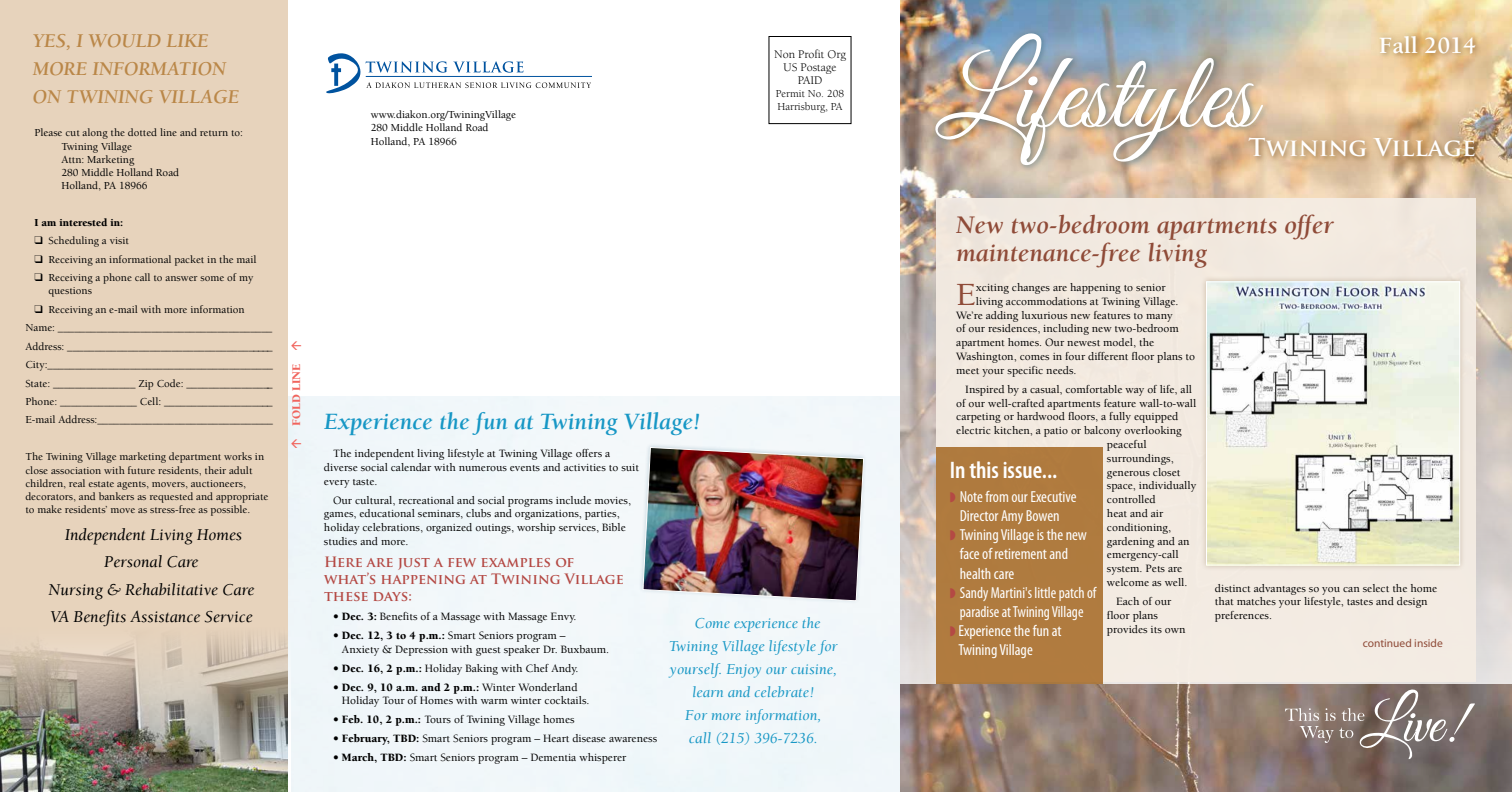
<style>
.page{position:relative;width:1512px;height:792px;background:#fff}
.page>*{position:absolute;margin:0;border:0;box-sizing:border-box;transform-origin:0 0}
.t1{font:110px "Great Vibes";color:#fff}
.t2{font:500 33.2px "Berkeley Std";color:#8f4b38}
.t3{font:italic 700 26px/28px "Berkeley Std";color:#8f4b38}
.t4{font:italic 700 24px "Berkeley Std";color:#1797c5}
.t5{font:700 24px "Trajan Pro";color:#fff}
.t6{font:600 condensed 24px "Myriad Pro";color:#fff}
.t7{font:700 24px "Berkeley Std";color:#fff}
.t8{font:italic 700 20px/28px "Berkeley Std";color:#ba8748}
.t9{font:italic 17px/27.2px "Berkeley Std";color:#000;text-align:center}
.t10{font:condensed 16px/19.2px "Myriad Pro";color:#fff}
.t11{font:italic 15.5px/23px "Berkeley Std";color:#1797c5;text-align:center}
.t12{font:700 14px/16.8px "Trajan Pro";color:#b44944}
.t13{font:12px/13px "Berkeley Std";color:#000;text-align:center}
.t14{font:900 12px "Berkeley Std";color:#f1645d}
.t15{font:500 11.5px/13.8px "Berkeley Std";color:#000}
.t16{font:11.5px "Myriad Pro";color:#8f4b38}
.t17{font:500 11px/13.2px "Berkeley Std";color:#000}
.t18{font:11px/13.2px "Berkeley Std";color:#000}
.t19{font:900 11px "Berkeley Std";color:#000}
.s1{font-weight:900}
</style>
<div class="page">
<img style="left:900px;top:0;width:612px;height:792px">
<div style="left:923px;top:21px;width:351px;height:156px;background:#ba8748;opacity:.5"></div>
<div style="left:1229px;top:118px;width:266px;height:59px;background:#ba8748;opacity:.4"></div>
<div style="left:1360px;top:16px;width:135px;height:58px;background:#ba8748;opacity:.4"></div>
<div style="left:0;top:0;width:288px;height:792px;background:#e7d3bc"></div>
<hr style="left:366px;top:76px;width:226px;height:1px;background:#00539f">
<svg style="left:326px;top:53px;width:265px;height:41px"></svg>
<div style="left:936px;top:198px;width:540px;height:484px;background:#f5ede4"></div>
<svg style="left:1285px;top:684px;width:190px;height:76px;background:#8a7b75"></svg>
<img style="left:0;top:635px;width:288px;height:157px">
<div style="left:768px;top:36px;width:84px;height:88px;border:1px solid #000"></div>
<div style="left:936px;top:447px;width:166px;height:237px;background:#b07b3f"></div>
<div style="left:1200px;top:276px;width:266px;height:295px;background:#6c4e23;opacity:.3"></div>
<img style="left:1208px;top:283px;width:250px;height:281px">
<div style="left:1206px;top:281px;width:254px;height:285px;border:1px solid #fff"></div>
<img style="left:638px;top:443px;width:231px;height:163px">
<svg style="left:291px;top:439px;width:10px;height:9px"></svg>
<h3 class="t8" style="left:33px;top:28px;width:208px">YES, I WOULD LIKE<br>MORE INFORMATION<br>ON TWINING VILLAGE</h3>
<p class="t17" style="left:61px;top:127px;width:183px;text-indent:-27px">Please cut along the dotted line and return to:<br>Twining Village<br>Attn: Marketing<br>280 Middle Holland Road<br>Holland, PA 18966</p>
<p class="t19" style="left:34px;top:217px;width:90px">I am interested in:</p>
<p class="t17" style="left:34px;top:235px;width:96px">❑ Scheduling a visit</p>
<p class="t17" style="left:34px;top:253px;width:224px">❑ Receiving an informational packet in the mail</p>
<p class="t17" style="left:48px;top:271px;width:206px;text-indent:-14px">❑ Receiving a phone call to answer some of my questions</p>
<p class="t17" style="left:25px;top:300px;width:249px;line-height:18.4px;text-indent:9px">❑ Receiving an e-mail with more information Name: _______________________________________ Address: ______________________________________ City:_________________________________________ State: _______________ Zip Code: ________________ Phone: ______________ Cell: ____________________ E-mail Address:________________________________</p>
<p class="t17" style="left:25px;top:450px;width:245px">The Twining Village marketing department works in close association with future residents, their adult children, real estate agents, movers, auctioneers, decorators, and bankers as requested and appropriate to make residents’ move as stress-free as possible.</p>
<h3 class="t9" style="left:49px;top:522px;width:207px">Independent Living Homes<br>Personal Care<br>Nursing &amp; Rehabilitative Care<br>VA Benefits Assistance Service</h3>
<p class="t14" style="left:290px;top:426px;width:64px;rotate:-90deg">FOLD LINE</p>
<p class="t17" style="left:371px;top:108px;width:147px">www.diakon.org/TwiningVillage<br>280 Middle Holland Road<br>Holland, PA 18966</p>
<p class="t13" style="left:774px;top:48px;width:73px">Non Profit Org<br>US Postage<br>PAID</p>
<p class="t18" style="left:776px;top:87px;width:70px">Permit No. 208<br>Harrisburg, PA</p>
<h3 class="t4" style="left:324px;top:408px;width:378px">Experience the fun at Twining Village!</h3>
<p class="t15" style="left:324px;top:447px;width:317px;text-indent:9px">The independent living lifestyle at Twining Village offers a diverse social calendar with numerous events and activities to suit every taste.</p>
<p class="t15" style="left:324px;top:493px;width:309px;text-indent:9px">Our cultural, recreational and social programs include movies, games, educational seminars, clubs and organizations, parties, holiday celebrations, organized outings, worship services, Bible studies and more.</p>
<p class="t12" style="left:324px;top:554px;width:302px">Here are just a few examples of what’s happening at Twining Village these days:</p>
<p class="t15" style="left:333px;top:609px;width:245px"><span class="s1">• Dec. 3:</span> Benefits of a Massage with Massage Envy.</p>
<p class="t15" style="left:342px;top:628px;width:269px;text-indent:-9px"><span class="s1">• Dec. 12, 3 to 4 p.m.:</span> Smart Seniors program –<br>Anxiety &amp; Depression with guest speaker Dr. Buxbaum.</p>
<p class="t15" style="left:333px;top:661px;width:247px"><span class="s1">• Dec. 16, 2 p.m.:</span> Holiday Baking with Chef Andy.</p>
<p class="t15" style="left:342px;top:680px;width:249px;text-indent:-9px"><span class="s1">• Dec. 9, 10 a.m. and 2 p.m.:</span> Winter Wonderland<br>Holiday Tour of Homes with warm winter cocktails.</p>
<p class="t15" style="left:333px;top:713px;width:243px"><span class="s1">• Feb. 10, 2 p.m.:</span> Tours of Twining Village homes</p>
<p class="t15" style="left:333px;top:732px;width:326px"><span class="s1">• February, TBD:</span> Smart Seniors program – Heart disease awareness</p>
<p class="t15" style="left:333px;top:751px;width:295px"><span class="s1">• March, TBD:</span> Smart Seniors program – Dementia whisperer</p>
<h3 class="t11" style="left:669px;top:612px;width:170px">Come experience the<br>Twining Village lifestyle for yourself. Enjoy our cuisine, learn and celebrate!<br>For more information,<br>call (215) 396-7236.</h3>
<h1 class="t1" style="left:936px;top:33px;width:320px">Lifestyles</h1>
<h3 class="t7" style="left:1379px;top:33px;width:99px">Fall 2014</h3>
<h3 class="t5" style="left:1248px;top:133px;width:229px">Twining Village</h3>
<h3 class="t3" style="left:956px;top:211px;width:379px">New two-bedroom apartments offer maintenance-free living</h3>
<h2 class="t2" style="left:956px;top:277px;width:21px">E</h2>
<p class="t15" style="left:976px;top:281px;width:191px">xciting changes are happening to senior</p>
<p class="t15" style="left:976px;top:295px;width:204px">living accommodations at Twining Village.</p>
<p class="t15" style="left:956px;top:308px;width:218px">We’re adding luxurious new features to many</p>
<p class="t15" style="left:956px;top:322px;width:224px">of our residences, including new two-bedroom</p>
<p class="t15" style="left:956px;top:336px;width:199px">apartment homes. Our newest model, the</p>
<p class="t15" style="left:956px;top:350px;width:240px">Washington, comes in four different floor plans to</p>
<p class="t15" style="left:956px;top:364px;width:122px">meet your specific needs.</p>
<p class="t15" style="left:965px;top:383px;width:228px">Inspired by a casual, comfortable way of life, all</p>
<p class="t15" style="left:956px;top:396px;width:242px">of our well-crafted apartments feature wall-to-wall</p>
<p class="t15" style="left:956px;top:410px;width:224px">carpeting or hardwood floors, a fully equipped</p>
<p class="t15" style="left:956px;top:424px;width:227px">electric kitchen, a patio or balcony overlooking</p>
<p class="t15" style="left:1107px;top:438px;width:41px">peaceful</p>
<p class="t15" style="left:1107px;top:452px;width:68px">surroundings,</p>
<p class="t15" style="left:1107px;top:465px;width:75px">generous closet</p>
<p class="t15" style="left:1107px;top:479px;width:91px">space, individually</p>
<p class="t15" style="left:1107px;top:493px;width:50px">controlled</p>
<p class="t15" style="left:1107px;top:507px;width:58px">heat and air</p>
<p class="t15" style="left:1107px;top:521px;width:66px">conditioning,</p>
<p class="t15" style="left:1107px;top:534px;width:84px">gardening and an</p>
<p class="t15" style="left:1107px;top:548px;width:73px">emergency-call</p>
<p class="t15" style="left:1107px;top:562px;width:77px">system. Pets are</p>
<p class="t15" style="left:1107px;top:576px;width:82px">welcome as well.</p>
<p class="t15" style="left:1107px;top:595px;width:80px;text-indent:9px">Each of our floor plans provides its own</p>
<h3 class="t6" style="left:950px;top:455px;width:109px">In this issue...</h3>
<h3 class="t10" style="left:958px;top:487px;width:139px">Note from our Executive<br>Director Amy Bowen<br>Twining Village is the new face of retirement and health care<br>Sandy Martini's little patch of paradise at Twining Village<br>Experience the fun at<br>Twining Village</h3>
<p class="t15" style="left:1215px;top:581px;width:224px">distinct advantages so you can select the home that matches your lifestyle, tastes and design preferences.</p>
<p class="t16" style="left:1363px;top:636px;width:82px">continued inside</p>
</div>
